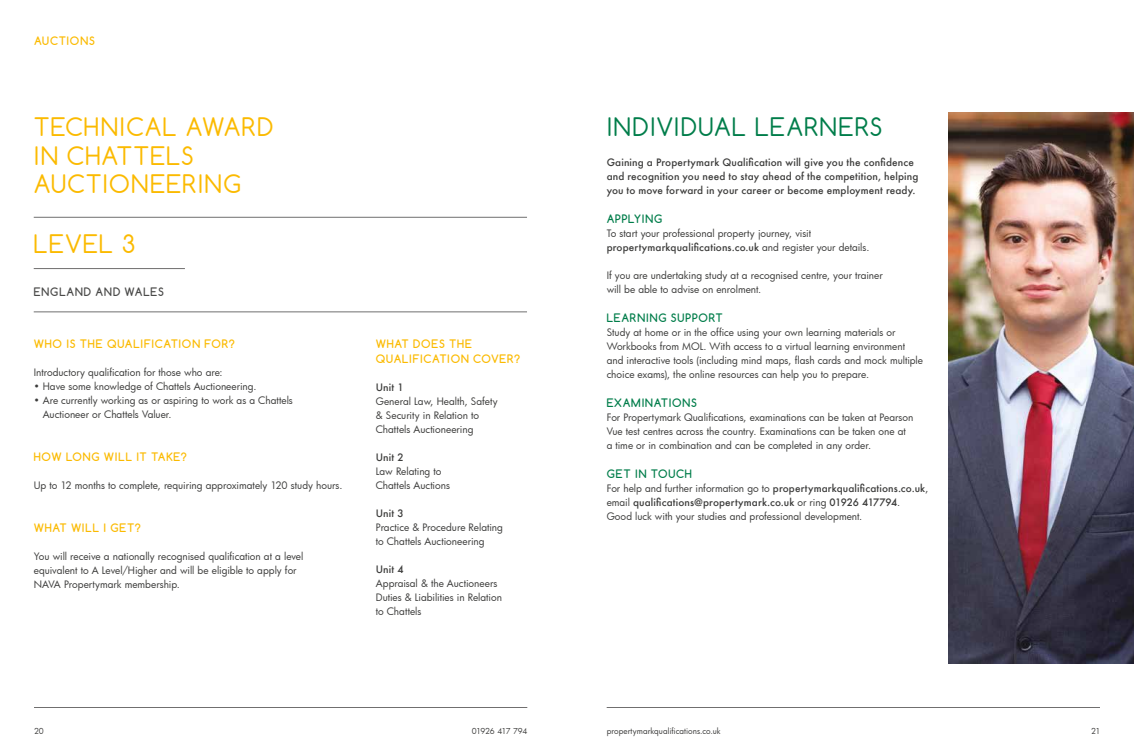
<style>
.page{position:relative;width:1134px;height:752px;background:#fff}
.page>*{position:absolute;margin:0;border:0;box-sizing:border-box;transform-origin:0 0}
.t1{font:24px/28px "Comfortaa";letter-spacing:.045em;color:#fbba00}
.t2{font:24px "Comfortaa";letter-spacing:.045em;color:#007d4a}
.t3{font:700 11px/15px "Comfortaa";letter-spacing:.07em;color:#fbba00}
.t4{font:700 11px "Comfortaa";letter-spacing:.07em;color:#007d4a}
.t5{font:700 11px "Comfortaa";letter-spacing:.07em;color:#4a4a49}
.t6{font:10px/14px "Futura";color:#3c3c3b}
.t7{font:500 10px/14px "Futura";letter-spacing:.015em;color:#3c3c3b}
.t8{font:8px "Futura";color:#3c3c3b}
.t9{font:8px "Futura";letter-spacing:-.065em;color:#3c3c3b}
.s1{font-weight:500}
</style>
<div class="page">
<hr style="left:34px;top:706px;width:493px;height:1px;background:#706f6f">
<hr style="left:607px;top:706px;width:493px;height:1px;background:#706f6f">
<img style="left:949px;top:112px;width:185px;height:551px">
<hr style="left:34px;top:268px;width:151px;height:1px;background:#706f6f">
<hr style="left:34px;top:311px;width:493px;height:1px;background:#706f6f">
<hr style="left:34px;top:217px;width:493px;height:1px;background:#706f6f">
<p class="t3" style="left:34px;top:33px;width:62px">AUCTIONS</p>
<h1 class="t1" style="left:34px;top:113px;width:241px">TECHNICAL AWARD<br>IN CHATTELS<br>AUCTIONEERING</h1>
<h1 class="t1" style="left:34px;top:230px;width:103px">LEVEL 3</h1>
<p class="t5" style="left:34px;top:284px;width:131px">ENGLAND AND WALES</p>
<p class="t3" style="left:34px;top:336px;width:203px">WHO IS THE QUALIFICATION FOR?</p>
<p class="t6" style="left:34px;top:365px;width:190px">Introductory qualification for those who are:</p>
<p class="t6" style="left:34px;top:379px;width:224px">• Have some knowledge of Chattels Auctioneering.</p>
<p class="t6" style="left:43px;top:393px;width:252px;text-indent:-9px">• Are currently working as or aspiring to work as a Chattels<br>Auctioneer or Chattels Valuer.</p>
<p class="t3" style="left:34px;top:449px;width:155px">HOW LONG WILL IT TAKE?</p>
<p class="t6" style="left:34px;top:478px;width:310px">Up to 12 months to complete, requiring approximately 120 study hours.</p>
<p class="t3" style="left:34px;top:520px;width:109px">WHAT WILL I GET?</p>
<p class="t6" style="left:34px;top:549px;width:271px">You will receive a nationally recognised qualification at a level equivalent to A Level/Higher and will be eligible to apply for<br>NAVA Propertymark membership.</p>
<p class="t3" style="left:376px;top:336px;width:146px">WHAT DOES THE<br>QUALIFICATION COVER?</p>
<p class="t7" style="left:376px;top:380px;width:29px">Unit 1</p>
<p class="t6" style="left:376px;top:394px;width:123px">General Law, Health, Safety &amp; Security in Relation to<br>Chattels Auctioneering</p>
<p class="t7" style="left:376px;top:450px;width:29px">Unit 2</p>
<p class="t6" style="left:376px;top:464px;width:76px">Law Relating to<br>Chattels Auctions</p>
<p class="t7" style="left:376px;top:506px;width:29px">Unit 3</p>
<p class="t6" style="left:376px;top:520px;width:129px">Practice &amp; Procedure Relating to Chattels Auctioneering</p>
<p class="t7" style="left:376px;top:562px;width:29px">Unit 4</p>
<p class="t6" style="left:376px;top:576px;width:128px">Appraisal &amp; the Auctioneers<br>Duties &amp; Liabilities in Relation to Chattels</p>
<h1 class="t2" style="left:607px;top:112px;width:277px">INDIVIDUAL LEARNERS</h1>
<p class="t7" style="left:607px;top:154px;width:313px">Gaining a Propertymark Qualification will give you the confidence and recognition you need to stay ahead of the competition, helping you to move forward in your career or become employment ready.</p>
<p class="t4" style="left:607px;top:211px;width:57px">APPLYING</p>
<p class="t6" style="left:607px;top:225px;width:264px">To start your professional property journey, visit <span class="s1">propertymarkqualifications.co.uk</span> and register your details.</p>
<p class="t6" style="left:607px;top:267px;width:278px">If you are undertaking study at a recognised centre, your trainer will be able to advise on enrolment.</p>
<p class="t4" style="left:607px;top:310px;width:118px">LEARNING SUPPORT</p>
<p class="t6" style="left:607px;top:324px;width:318px">Study at home or in the office using your own learning materials or Workbooks from MOL. With access to a virtual learning environment and interactive tools (including mind maps, flash cards and mock multiple choice exams), the online resources can help you to prepare.</p>
<p class="t4" style="left:607px;top:395px;width:92px">EXAMINATIONS</p>
<p class="t6" style="left:607px;top:409px;width:308px">For Propertymark Qualifications, examinations can be taken at Pearson<br>Vue test centres across the country. Examinations can be taken one at a time or in combination and can be completed in any order.</p>
<p class="t4" style="left:607px;top:466px;width:87px">GET IN TOUCH</p>
<p class="t6" style="left:607px;top:480px;width:323px">For help and further information go to <span class="s1">propertymarkqualifications.co.uk</span>, email <span class="s1">qualifications@propertymark.co.uk</span> or ring <span class="s1">01926 417794</span>.<br>Good luck with your studies and professional development.</p>
<p class="t8" style="left:34px;top:725px;width:11px">20</p>
<p class="t9" style="left:472px;top:725px;width:57px">01926 417 794</p>
<p class="t8" style="left:607px;top:725px;width:116px">propertymarkqualifications.co.uk</p>
<p class="t8" style="left:1091px;top:725px;width:11px">21</p>
</div>
